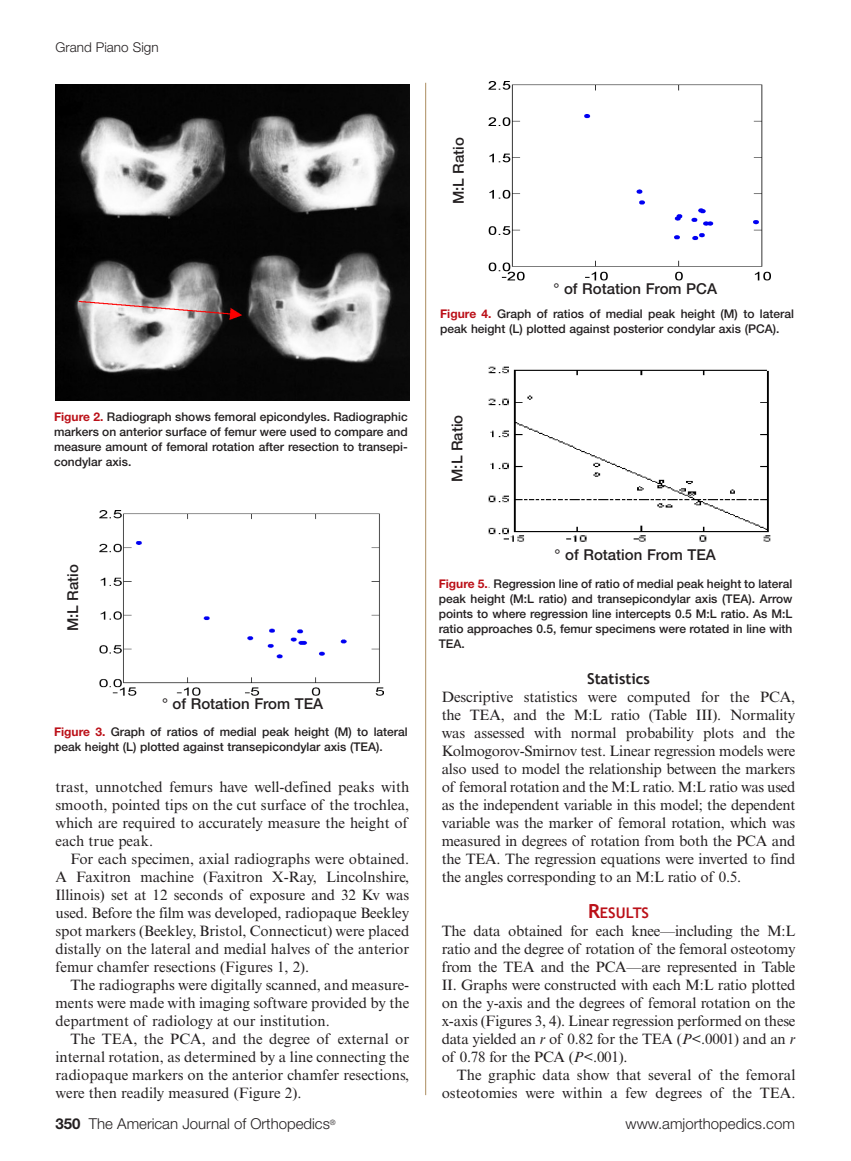
<style>
.page{position:relative;width:851px;height:1161px;background:#fff}
.page>*{position:absolute;margin:0;border:0;box-sizing:border-box;transform-origin:0 0}
.text_2{font:15px/18px "Times New Roman MT Std";color:#231f20;text-align:justify}
.text_1{font:15px/18px "Times New Roman MT Std";letter-spacing:-.015em;color:#231f20;text-align:justify}
.bio_with_rule_above{font:500 15px "Helvetica Neue LT Std";color:#231f20}
.t1{font:300 15px "Helvetica Neue LT Std";color:#231f20}
.hd2{font:700 15px "Trebuchet MS";color:#231f20}
.hd1{font:700 14.7px "Trebuchet MS";color:#bb1018}
.running_hd_left{font:300 13.5px "Helvetica Neue LT Std";color:#231f20}
.t2{font:500 12px/15px "Helvetica Neue LT Std";color:#231f20;text-align:justify}
.s1{font-weight:700;color:#bb1018}
.s2{font-weight:100;font-stretch:condensed}
.s3{font-size:19.5px}
.s4{font-style:italic}
.s5{font-weight:700}
</style>
<div class="page">
<hr style="left:425px;top:83px;width:1px;height:1012px;background:#ab8d60">
<img style="left:56px;top:84px;width:353px;height:317px">
<img style="left:99px;top:510px;width:284px;height:186px">
<img style="left:488px;top:81px;width:282px;height:200px">
<img style="left:488px;top:366px;width:283px;height:176px">
<p class="running_hd_left" style="left:56px;top:39px;width:105px">Grand Piano Sign</p>
<p class="bio_with_rule_above" style="left:449px;top:204px;width:69px;rotate:-90deg">M:L Ratio</p>
<p class="bio_with_rule_above" style="left:553px;top:280px;width:165px">° of Rotation From PCA</p>
<p class="t2" style="left:440px;top:306px;width:355px"><span class="s1">Figure 4.</span> Graph of ratios of medial peak height (M) to lateral peak height (L) plotted against posterior condylar axis (PCA).</p>
<p class="t2" style="left:54px;top:409px;width:355px"><span class="s1">Figure 2.</span> Radiograph shows femoral epicondyles. Radiographic markers on anterior surface of femur were used to compare and measure amount of femoral rotation after resection to transepi&shy;condylar axis.</p>
<p class="bio_with_rule_above" style="left:64px;top:631px;width:69px;rotate:-90deg">M:L Ratio</p>
<p class="bio_with_rule_above" style="left:162px;top:695px;width:163px">° of Rotation From TEA</p>
<p class="t2" style="left:54px;top:724px;width:355px"><span class="s1">Figure 3.</span> Graph of ratios of medial peak height (M) to lateral peak height (L) plotted against transepicondylar axis (TEA).</p>
<p class="text_2" style="left:56px;top:778px;width:355px">trast, unnotched femurs have well-defined peaks with smooth, pointed tips on the cut surface of the trochlea, which are required to accurately measure the height of each true peak.</p>
<p class="text_2" style="left:56px;top:850px;width:355px;text-indent:15px">For each specimen, axial radiographs were obtained.<br>A Faxitron machine (Faxitron X-Ray, Lincolnshire, Illinois) set at 12 seconds of exposure and 32 Kv was used. Before the film was developed, radiopaque Beekley spot markers (Beekley, Bristol, Connecticut) were placed distally on the lateral and medial halves of the anterior femur chamfer resections (Figures 1, 2).</p>
<p class="text_2" style="left:56px;top:976px;width:355px;text-indent:15px">The radiographs were digitally scanned, and measure&shy;ments were made with imaging software provided by the department of radiology at our institution.</p>
<p class="text_2" style="left:56px;top:1030px;width:355px;text-indent:15px">The TEA, the PCA, and the degree of external or internal rotation, as determined by a line connecting the radiopaque markers on the anterior chamfer resections, were then readily measured (Figure 2).</p>
<p class="bio_with_rule_above" style="left:448px;top:482px;width:69px;rotate:-90deg">M:L Ratio</p>
<p class="bio_with_rule_above" style="left:554px;top:545px;width:163px">° of Rotation From TEA</p>
<p class="t2" style="left:438px;top:576px;width:355px"><span class="s1">Figure 5.</span><span class="s2">.</span> Regression line of ratio of medial peak height to lateral peak height (M:L ratio) and transepicondylar axis (TEA). Arrow points to where regression line intercepts 0.5 M:L ratio. As M:L ratio approaches 0.5, femur specimens were rotated in line with TEA.</p>
<p class="hd2" style="left:587px;top:669px;width:65px">Statistics</p>
<p class="text_1" style="left:441px;top:688px;width:355px">Descriptive statistics were computed for the PCA, the TEA, and the M:L ratio (Table III). Normality was assessed with normal probability plots and the Kolmogorov-Smirnov test. Linear regression models were also used to model the relationship between the markers of femoral rotation and the M:L ratio. M:L ratio was used as the independent variable in this model; the dependent variable was the marker of femoral rotation, which was measured in degrees of rotation from both the PCA and the TEA. The regression equations were inverted to find the angles corresponding to an M:L ratio of 0.5.</p>
<p class="hd1" style="left:588px;top:904px;width:63px"><span class="s3">R</span>ESULTS</p>
<p class="text_1" style="left:441px;top:922px;width:355px">The data obtained for each knee—including the M:L ratio and the degree of rotation of the femoral osteotomy from the TEA and the PCA—are represented in Table II. Graphs were constructed with each M:L ratio plotted on the y-axis and the degrees of femoral rotation on the x-axis (Figures 3, 4). Linear regression performed on these data yielded an <span class="s4">r</span> of 0.82 for the TEA (<span class="s4">P</span>&lt;.0001) and an <span class="s4">r </span>of 0.78 for the PCA (<span class="s4">P</span>&lt;.001).</p>
<p class="text_2" style="left:441px;top:1066px;width:355px;text-align:right">The graphic data show that several of the femoral osteotomies were within a few degrees of the TEA.</p>
<p class="t1" style="left:56px;top:1114px;width:282px"><span class="s5">350</span> The American Journal of Orthopedics<sup>®</sup></p>
<p class="t1" style="left:625px;top:1114px;width:171px">www.amjorthopedics.com</p>
</div>
